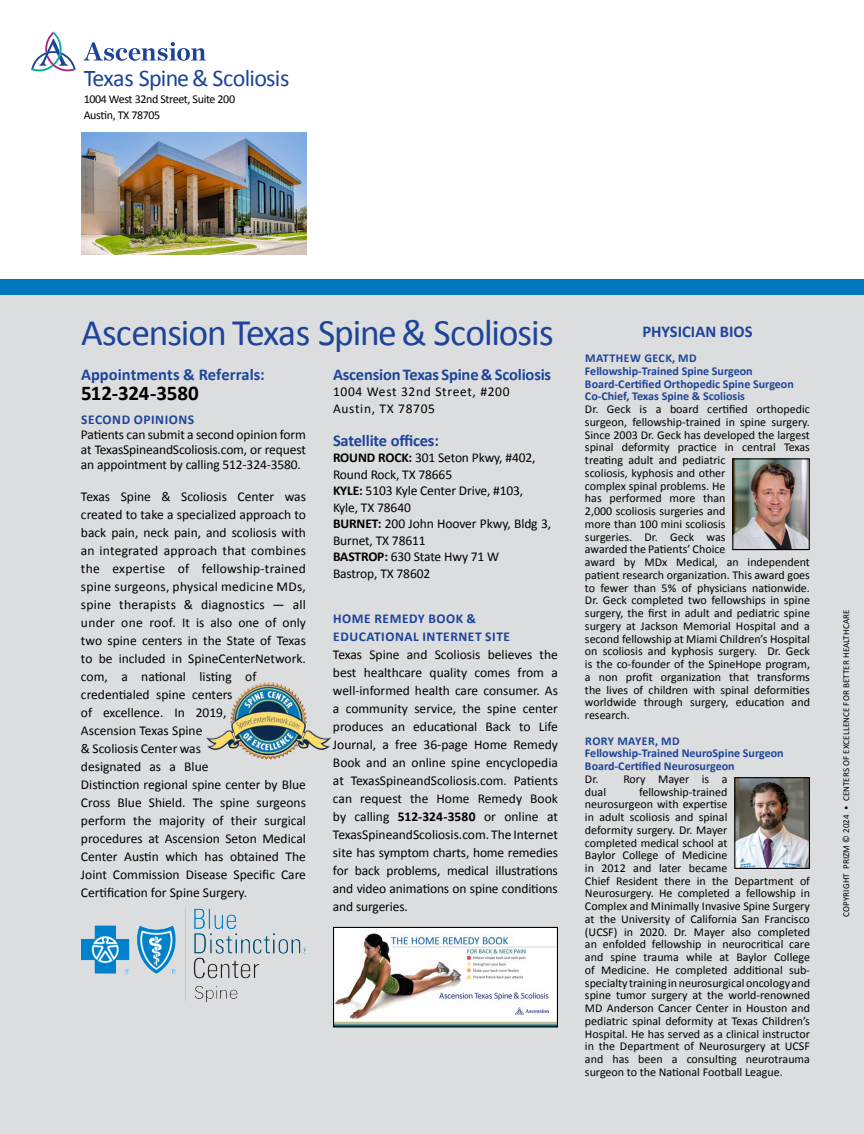
<style>
.page{position:relative;width:864px;height:1134px;background:#fff}
.page>*{position:absolute;margin:0;border:0;box-sizing:border-box;transform-origin:0 0}
.t1{font:37.5px "Calibri";letter-spacing:-.03em;color:#1d4499}
.t2{font:24px "Calibri";letter-spacing:-.03em;color:#1d4499}
.t3{font:700 21px "Calibri";letter-spacing:-.01em;color:#000}
.t4{font:700 16.5px "Calibri";letter-spacing:-.01em;color:#1d4499}
.t5{font:13.5px/18px "Calibri";color:#000;text-align:justify}
.t6{font:700 13.5px/18px "Calibri";letter-spacing:.04em;color:#1d4499}
.t7{font:13.5px/16.5px "Calibri";letter-spacing:.05em;color:#000}
.t8{font:12px/12.8px "Calibri";color:#000}
.t9{font:700 12px/12.8px "Calibri";color:#1d4499}
.t10{font:12px/16.5px "Calibri";letter-spacing:-.03em;color:#000}
.t11{font:9px "Calibri";letter-spacing:.01em;color:#000}
.s1{font-weight:700}
</style>
<div class="page">
<div style="left:0;top:295px;width:864px;height:839px;background:#dcddde"></div>
<div style="left:0;top:280px;width:864px;height:15px;background:#0077be"></div>
<img style="left:81px;top:132px;width:225px;height:122px">
<svg style="left:31px;top:31px;width:45px;height:40px"></svg>
<svg style="left:84px;top:42px;width:122px;height:19px"></svg>
<img style="left:734px;top:460px;width:74px;height:88px">
<div style="left:732px;top:458px;width:78px;height:92px;border:1px solid #000"></div>
<img style="left:206px;top:683px;width:124px;height:77px">
<img style="left:335px;top:929px;width:221px;height:97px">
<div style="left:333px;top:927px;width:225px;height:101px;border:1px solid #000"></div>
<img style="left:81px;top:909px;width:225px;height:93px">
<img style="left:736px;top:779px;width:72px;height:88px">
<div style="left:734px;top:777px;width:76px;height:92px;border:1px solid #000"></div>
<h2 class="t2" style="left:84px;top:63px;width:207px">Texas Spine &amp; Scoliosis</h2>
<p class="t10" style="left:84px;top:90px;width:153px">1004 West 32nd Street, Suite 200<br>Austin, TX 78705</p>
<h1 class="t1" style="left:81px;top:309px;width:474px">Ascension Texas Spine &amp; Scoliosis</h1>
<h3 class="t4" style="left:81px;top:364px;width:185px">Appointments &amp; Referrals:</h3>
<h3 class="t3" style="left:81px;top:380px;width:119px">512-324-3580</h3>
<p class="t6" style="left:81px;top:410px;width:115px">SECOND OPINIONS</p>
<p class="t5" style="left:81px;top:427px;width:226px;line-height:15px">Patients can submit a second opinion form at TexasSpineandScoliosis.com, or request an appointment by calling 512-324-3580.</p>
<p class="t5" style="left:81px;top:487px;width:227px;text-align:left">Texas Spine &amp; Scoliosis Center was created to take a specialized approach to back pain, neck pain, and scoliosis with an integrated approach that combines the expertise of fellowship-trained spine surgeons, physical medicine MDs, spine therapists &amp; diagnostics — all under one roof. It is also one of only two spine centers in the State of Texas to be included in SpineCenterNetwork. com, a national listing of credentialed spine centers<br>of excellence. In 2019,<br>Ascension Texas Spine<br>&amp; Scoliosis Center was<br>designated as a Blue<br>Distinction regional spine center by Blue Cross Blue Shield. The spine surgeons perform the majority of their surgical procedures at Ascension Seton Medical Center Austin which has obtained The Joint Commission Disease Specific Care Certification for Spine Surgery.</p>
<h3 class="t4" style="left:333px;top:364px;width:220px">Ascension Texas Spine &amp; Scoliosis</h3>
<p class="t7" style="left:333px;top:383px;width:178px">1004 West 32nd Street, #200<br>Austin, TX 78705</p>
<h3 class="t4" style="left:333px;top:430px;width:107px">Satellite offices:</h3>
<p class="t5" style="left:333px;top:449px;width:220px;line-height:16.5px;text-align:left"><span class="s1">ROUND ROCK:</span> 301 Seton Pkwy, #402,<br>Round Rock, TX 78665<br><span class="s1">KYLE:</span> 5103 Kyle Center Drive, #103,<br>Kyle, TX 78640<br><span class="s1">BURNET:</span> 200 John Hoover Pkwy, Bldg 3,<br>Burnet, TX 78611<br><span class="s1">BASTROP:</span> 630 State Hwy 71 W<br>Bastrop, TX 78602</p>
<p class="t6" style="left:333px;top:609px;width:178px">HOME REMEDY BOOK &amp;<br>EDUCATIONAL INTERNET SITE</p>
<p class="t5" style="left:333px;top:645px;width:227px">Texas Spine and Scoliosis believes the best healthcare quality comes from a well-informed health care consumer. As a community service, the spine center produces an educational Back to Life Journal, a free 36-page Home Remedy Book and an online spine encyclopedia at TexasSpineandScoliosis.com. Patients can request the Home Remedy Book by calling <span class="s1">512-324-3580</span> or online at TexasSpineandScoliosis.com. The Internet site has symptom charts, home remedies for back problems, medical illustrations and video animations on spine conditions and surgeries.</p>
<h3 class="t4" style="left:642px;top:321px;width:112px">PHYSICIAN BIOS</h3>
<p class="t9" style="left:585px;top:351px;width:210px">MATTHEW GECK, MD<br>Fellowship-Trained Spine Surgeon<br>Board-Certified Orthopedic Spine Surgeon<br>Co-Chief, Texas Spine &amp; Scoliosis</p>
<p class="t8" style="left:585px;top:402px;width:227px">Dr. Geck is a board certified orthopedic surgeon, fellowship-trained in spine surgery.<br>Since 2003 Dr. Geck has developed the largest spinal deformity practice in central Texas treating adult and pediatric<br>scoliosis, kyphosis and other<br>complex spinal problems. He<br>has performed more than<br>2,000 scoliosis surgeries and<br>more than 100 mini scoliosis<br>surgeries. Dr. Geck was<br>awarded the Patients’ Choice<br>award by MDx Medical, an independent patient research organization. This award goes to fewer than 5% of physicians nationwide.<br>Dr. Geck completed two fellowships in spine surgery, the first in adult and pediatric spine surgery at Jackson Memorial Hospital and a second fellowship at Miami Children’s Hospital on scoliosis and kyphosis surgery. Dr. Geck is the co-founder of the SpineHope program, a non profit organization that transforms the lives of children with spinal deformities worldwide through surgery, education and research.</p>
<p class="t9" style="left:585px;top:734px;width:200px">RORY MAYER, MD<br>Fellowship-Trained NeuroSpine Surgeon<br>Board-Certified Neurosurgeon</p>
<p class="t8" style="left:585px;top:772px;width:144px">Dr. Rory Mayer is a dual</p>
<p class="t8" style="left:585px;top:785px;width:227px;text-indent:54px">fellowship-trained<br>neurosurgeon with expertise<br>in adult scoliosis and spinal<br>deformity surgery. Dr. Mayer<br>completed medical school at<br>Baylor College of Medicine<br>in 2012 and later became<br>Chief Resident there in the Department of Neurosurgery. He completed a fellowship in Complex and Minimally Invasive Spine Surgery at the University of California San Francisco (UCSF) in 2020. Dr. Mayer also completed an enfolded fellowship in neurocritical care and spine trauma while at Baylor College of Medicine. He completed additional sub&shy;specialty training in neurosurgical oncology and spine tumor surgery at the world-renowned MD Anderson Cancer Center in Houston and pediatric spinal deformity at Texas Children’s Hospital. He has served as a clinical instructor in the Department of Neurosurgery at UCSF and has been a consulting neurotrauma surgeon to the National Football League.</p>
<p class="t11" style="left:841px;top:917px;width:308px;rotate:-90deg">COPYRIGHT PRIZM © 2024 • CENTERS OF EXCELLENCE FOR BETTER HEALTHCARE</p>
</div>
